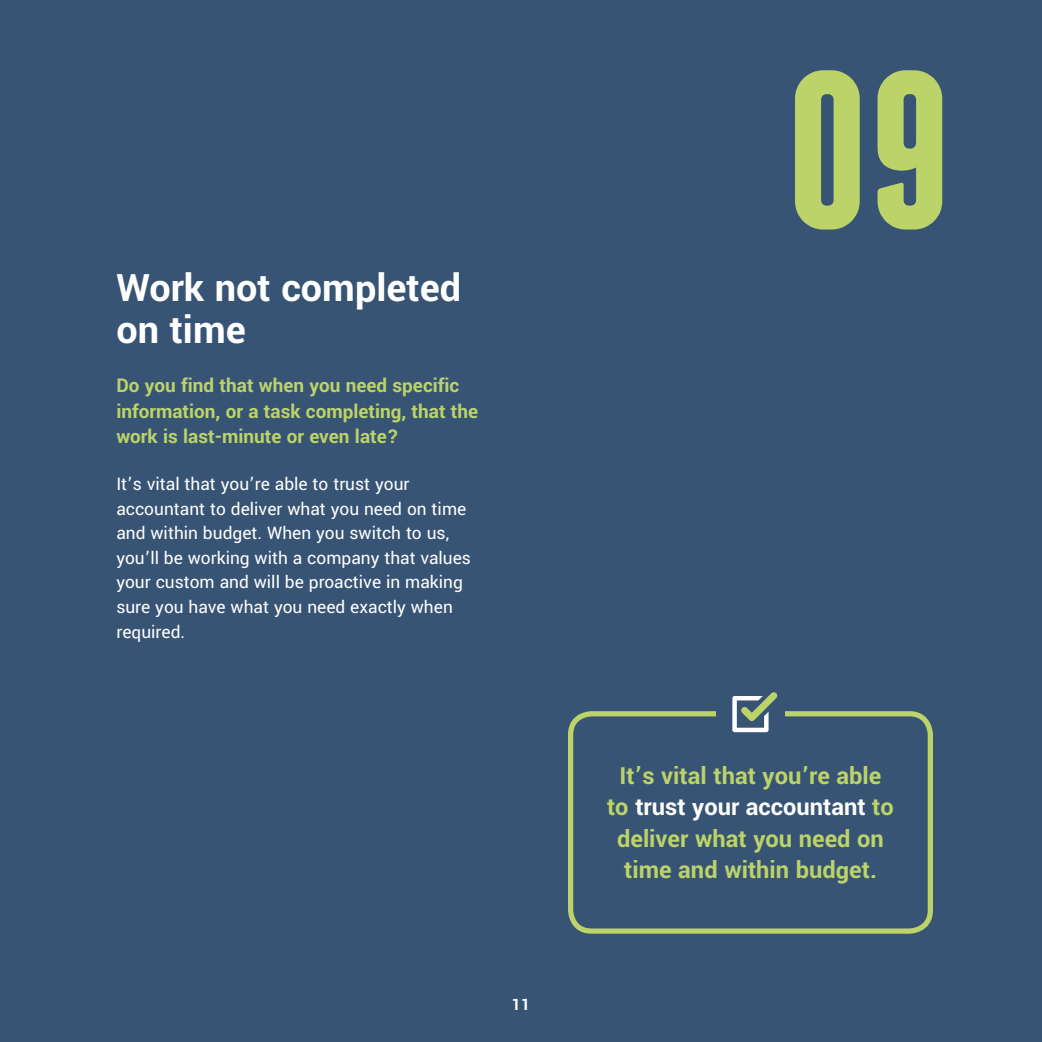
<style>
.page{position:relative;width:1042px;height:1042px;background:#375475}
.page>*{position:absolute;margin:0;border:0;box-sizing:border-box;transform-origin:0 0}
.t1{font:700 222.95px "Franchise Free";color:#bcd369}
.t2{font:700 42px/42px "Yantramanav";color:#fff}
.t3{font:700 26.25px/31.5px "Yantramanav";color:#bcd369;text-align:center}
.t4{font:700 21px/25.2px "Yantramanav";color:#bcd369}
.t5{font:19.25px/24.5px "Yantramanav";color:#fff}
.t6{font:700 17.5px "Yantramanav";color:#fff}
.s1{color:#fff}
</style>
<div class="page">
<div style="left:568px;top:711px;width:365px;height:222px;border:5px solid #bcd369;border-radius:21px"></div>
<div style="left:716px;top:675px;width:68px;height:68px;background:#375475"></div>
<svg style="left:732px;top:692px;width:45px;height:40px"></svg>
<h2 class="t2" style="left:116px;top:267px;width:346px">Work not completed on time</h2>
<p class="t4" style="left:116px;top:374px;width:363px">Do you find that when you need specific information, or a task completing, that the work is last-minute or even late?</p>
<p class="t5" style="left:116px;top:472px;width:356px">It’s vital that you’re able to trust your accountant to deliver what you need on time and within budget. When you switch to us, you’ll be working with a company that values your custom and will be proactive in making sure you have what you need exactly when required.</p>
<p class="t6" style="left:512px;top:993px;width:20px">11</p>
<h1 class="t1" style="left:786px;top:46px;width:166px">09</h1>
<h3 class="t3" style="left:607px;top:760px;width:288px">It’s vital that you’re able to <span class="s1">trust your accountant</span> to deliver what you need on time and within budget.</h3>
</div>
